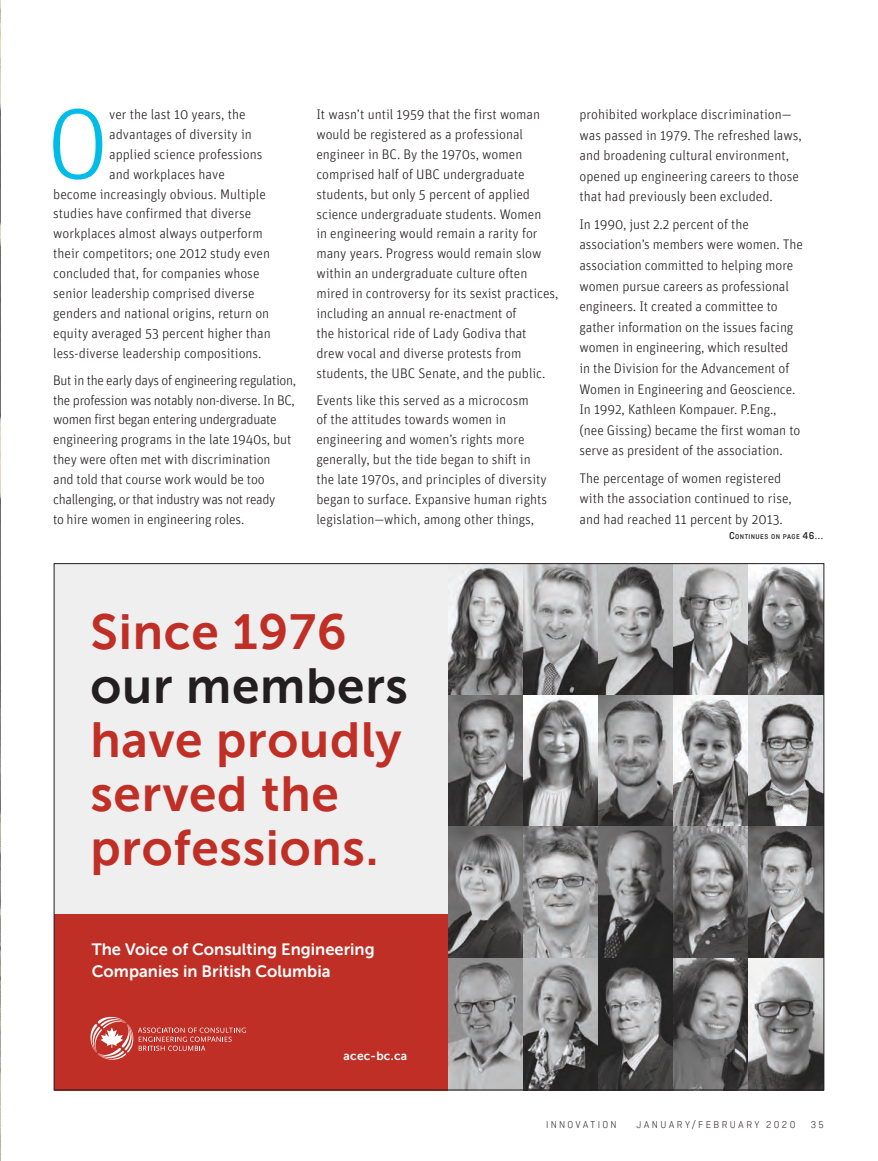
<style>
.page{position:relative;width:878px;height:1161px;background:#fff}
.page>*{position:absolute;margin:0;border:0;box-sizing:border-box;transform-origin:0 0}
.t1{font:300 100.65px "Unit OT";color:#02bce8}
.t2{font:49.5px/54px "Museo Sans 700";letter-spacing:.015em;color:#bf2f26}
.t3{font:49.5px "Museo Sans 700";letter-spacing:.015em;color:#231f20}
.t4{font:16.5px/22.5px "Museo Sans 700";color:#fff}
.t5{font:300 13.8px/20px "Unit OT";color:#231f20}
.t6{font:300 13.8px/20px "Unit OT";letter-spacing:-.025em;color:#231f20}
.t7{font:12px "Museo Sans 700";letter-spacing:.02em;color:#fff}
.t8{font:300 10.5px "Ciutadella";letter-spacing:.225em;color:#231f20}
.t9{font:500 7.35px "Ciutadella";letter-spacing:.05em;color:#231f20}
.s1{font-size:10.5px}
.s2{color:#2a333b}
</style>
<div class="page">
<img style="left:0;top:0;width:1px;height:1161px">
<div style="left:54px;top:914px;width:394px;height:176px;background:#bf2f26"></div>
<div style="left:54px;top:564px;width:394px;height:350px;background:#efeff0"></div>
<img style="left:448px;top:566px;width:374px;height:522px">
<svg style="left:523px;top:566px;width:75px;height:129px;background:#929292"></svg>
<svg style="left:598px;top:958px;width:150px;height:130px;background:#686767"></svg>
<svg style="left:90px;top:1017px;width:156px;height:43px"></svg>
<h1 class="t1" style="left:46px;top:85px;width:64px">O</h1>
<p class="t5" style="left:109px;top:104px;width:138px">ver the last 10 years, the</p>
<p class="t5" style="left:109px;top:124px;width:144px">advantages of diversity in</p>
<p class="t5" style="left:109px;top:144px;width:155px">applied science professions</p>
<p class="t5" style="left:109px;top:164px;width:117px">and workplaces have</p>
<p class="t5" style="left:53px;top:184px;width:214px">become increasingly obvious. Multiple</p>
<p class="t5" style="left:53px;top:204px;width:199px">studies have confirmed that diverse</p>
<p class="t5" style="left:53px;top:224px;width:211px">workplaces almost always outperform</p>
<p class="t5" style="left:53px;top:244px;width:218px">their competitors; one 2012 study even</p>
<p class="t5" style="left:53px;top:264px;width:208px">concluded that, for companies whose</p>
<p class="t5" style="left:53px;top:283px;width:203px">senior leadership comprised diverse</p>
<p class="t5" style="left:53px;top:303px;width:217px">genders and national origins, return on</p>
<p class="t5" style="left:53px;top:323px;width:219px">equity averaged 53 percent higher than</p>
<p class="t5" style="left:53px;top:343px;width:210px">less-diverse leadership compositions.</p>
<p class="t6" style="left:53px;top:370px;width:244px">But in the early days of engineering regulation, the profession was notably non-diverse. In BC, women first began entering undergraduate engineering programs in the late 1940s, but they were often met with discrimination<br>and told that course work would be too challenging, or that industry was not ready<br>to hire women in engineering roles.</p>
<p class="t5" style="left:316px;top:104px;width:244px">It wasn’t until 1959 that the first woman would be registered as a professional engineer in BC. By the 1970s, women comprised half of UBC undergraduate students, but only 5 percent of applied science undergraduate students. Women<br>in engineering would remain a rarity for many years. Progress would remain slow within an undergraduate culture often mired in controversy for its sexist practices, including an annual re-enactment of<br>the historical ride of Lady Godiva that<br>drew vocal and diverse protests from students, the UBC Senate, and the public.</p>
<p class="t5" style="left:316px;top:390px;width:232px">Events like this served as a microcosm<br>of the attitudes towards women in engineering and women’s rights more generally, but the tide began to shift in the late 1970s, and principles of diversity began to surface. Expansive human rights legislation—which, among other things,</p>
<p class="t5" style="left:579px;top:104px;width:224px;line-height:20.5px">prohibited workplace discrimination— was passed in 1979. The refreshed laws, and broadening cultural environment, opened up engineering careers to those that had previously been excluded.</p>
<p class="t5" style="left:579px;top:214px;width:225px;line-height:20.5px">In 1990, just 2.2 percent of the association’s members were women. The association committed to helping more women pursue careers as professional engineers. It created a committee to gather information on the issues facing women in engineering, which resulted<br>in the Division for the Advancement of Women in Engineering and Geoscience.<br>In 1992, Kathleen Kompauer. P.Eng., (nee Gissing) became the first woman to serve as president of the association.</p>
<p class="t5" style="left:579px;top:468px;width:214px;line-height:20.5px">The percentage of women registered with the association continued to rise, and had reached 11 percent by 2013.</p>
<p class="t9" style="left:729px;top:532px;width:95px"><span class="s1">C</span>ONTINUES ON PAGE <span class="s1">46...</span></p>
<h2 class="t2" style="left:90px;top:605px;width:258px">Since 1976</h2>
<h2 class="t3" style="left:90px;top:659px;width:319px">our members</h2>
<h2 class="t2" style="left:90px;top:713px;width:312px">have proudly served the professions.</h2>
<p class="t4" style="left:92px;top:938px;width:284px">The Voice of Consulting Engineering<br>Companies in British Columbia</p>
<p class="t7" style="left:343px;top:1049px;width:65px">acec-bc.ca</p>
<p class="t8" style="left:546px;top:1119px;width:72px">INNOVATION</p>
<p class="t8" style="left:636px;top:1119px;width:160px"><span class="s2">J</span>ANUARY/FEBRUARY 2020</p>
<p class="t8" style="left:810px;top:1119px;width:15px">35</p>
</div>
